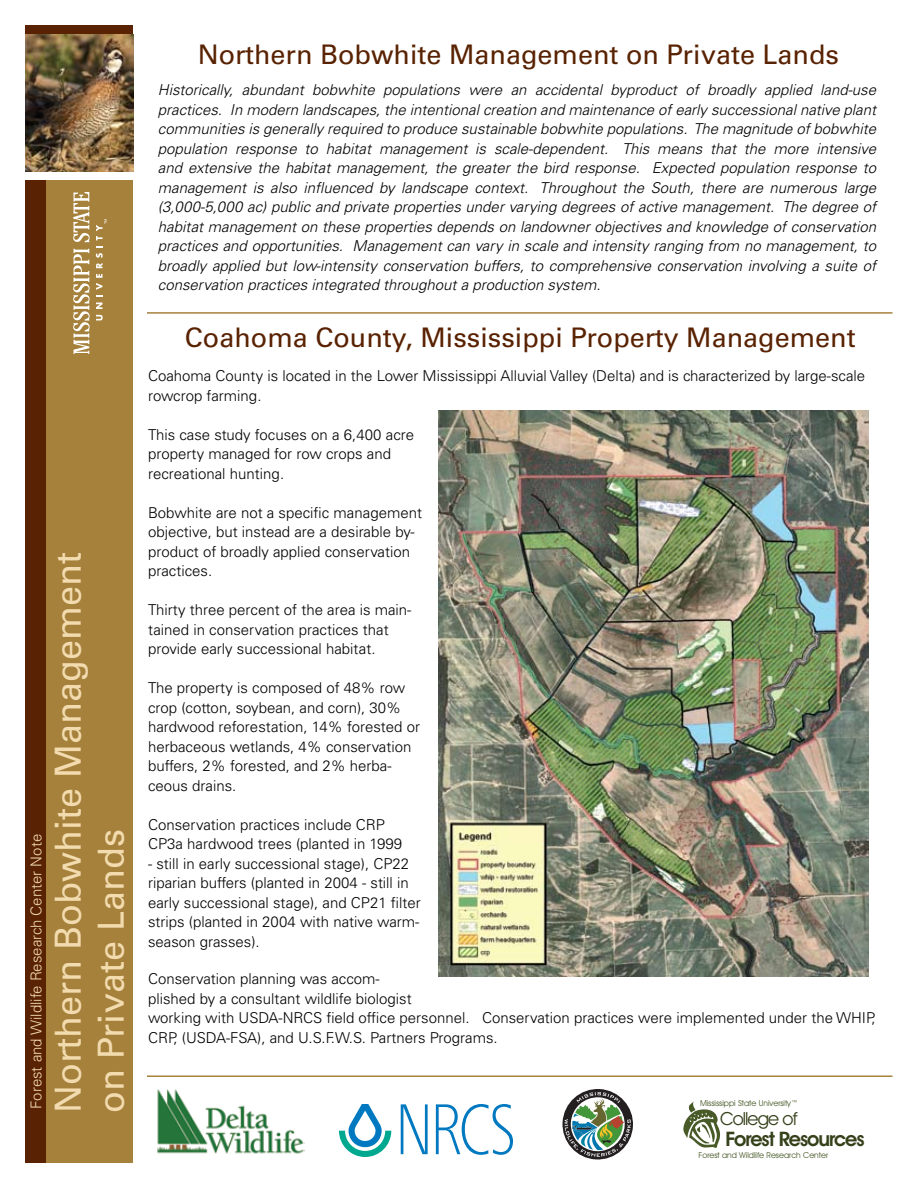
<style>
.page{position:relative;width:918px;height:1188px;background:#fff}
.page>*{position:absolute;margin:0;border:0;box-sizing:border-box;transform-origin:0 0}
.t1{font:36px/43.2px "Univers LT Std";color:#f2dbae}
.t2{font:27px "Univers LT Std";color:#592202}
.t3{font:600 20.1px "Avant Garde IT Cby BT";letter-spacing:-.05em;color:#35411a}
.t4{font:18.15px "Avant Garde IT Cby BT";letter-spacing:-.05em;color:#35411a}
.t5{font:300 15px/19.5px "Univers LT Std";color:#000}
.t6{font:italic 300 15px/19.5px "Univers LT Std";color:#000;text-align:justify}
.t7{font:300 15px "Univers LT Std";color:#f2dbae}
.t8{font:8.25px "Avant Garde IT Cby BT";color:#485a28}
</style>
<div class="page">
<svg style="left:683px;top:1101px;width:37px;height:47px"></svg>
<div style="left:26px;top:180px;width:108px;height:982px;background:#a6813c"></div>
<img style="left:26px;top:35px;width:108px;height:136px">
<div style="left:26px;top:26px;width:108px;height:8px;background:#592202"></div>
<div style="left:26px;top:180px;width:20px;height:982px;background:#592202"></div>
<svg style="left:73px;top:249px;width:17px;height:105px"></svg>
<svg style="left:73px;top:192px;width:17px;height:50px"></svg>
<svg style="left:96px;top:315px;width:7px;height:5px"></svg>
<svg style="left:96px;top:303px;width:6px;height:6px"></svg>
<svg style="left:96px;top:274px;width:6px;height:23px"></svg>
<svg style="left:96px;top:246px;width:7px;height:22px"></svg>
<svg style="left:96px;top:219px;width:11px;height:21px"></svg>
<img style="left:439px;top:411px;width:430px;height:565px">
<img style="left:157px;top:1089px;width:148px;height:65px">
<svg style="left:562px;top:1089px;width:71px;height:71px"></svg>
<hr style="left:147px;top:1076px;width:745px;height:1px;background:#a6813c">
<hr style="left:147px;top:312px;width:745px;height:2px;background:#a6813c">
<svg style="left:339px;top:1104px;width:52px;height:53px"></svg>
<svg style="left:401px;top:1104px;width:27px;height:50px"></svg>
<svg style="left:436px;top:1104px;width:77px;height:51px"></svg>
<p class="t7" style="left:27px;top:1108px;width:276px;rotate:-90deg">Forest and Wildlife Research Center Note</p>
<h1 class="t1" style="left:47px;top:1113px;width:563px;rotate:-90deg">Northern Bobwhite Management on Private Lands</h1>
<h2 class="t2" style="left:198px;top:39px;width:643px">Northern Bobwhite Management on Private Lands</h2>
<p class="t6" style="left:158px;top:80px;width:720px">Historically, abundant bobwhite populations were an accidental byproduct of broadly applied land-use practices. In modern landscapes, the intentional creation and maintenance of early successional native plant communities is generally required to produce sustainable bobwhite populations. The magnitude of bobwhite population response to habitat management is scale-dependent. This means that the more intensive and extensive the habitat management, the greater the bird response. Expected population response to management is also influenced by landscape context. Throughout the South, there are numerous large (3,000-5,000 ac) public and private properties under varying degrees of active management. The degree of habitat management on these properties depends on landowner objectives and knowledge of conservation practices and opportunities. Management can vary in scale and intensity ranging from no management, to broadly applied but low-intensity conservation buffers, to comprehensive conservation involving a suite of conservation practices integrated throughout a production system.</p>
<h2 class="t2" style="left:185px;top:321px;width:672px">Coahoma County, Mississippi Property Management</h2>
<p class="t5" style="left:148px;top:366px;width:719px">Coahoma County is located in the Lower Mississippi Alluvial Valley (Delta) and is characterized by large-scale rowcrop farming.</p>
<p class="t5" style="left:148px;top:425px;width:268px">This case study focuses on a 6,400 acre property managed for row crops and recreational hunting.</p>
<p class="t5" style="left:148px;top:503px;width:275px">Bobwhite are not a specific management objective, but instead are a desirable by&shy;product of broadly applied conservation practices.</p>
<p class="t5" style="left:148px;top:600px;width:265px">Thirty three percent of the area is main&shy;tained in conservation practices that provide early successional habitat.</p>
<p class="t5" style="left:148px;top:678px;width:274px">The property is composed of 48% row crop (cotton, soybean, and corn), 30% hardwood reforestation, 14% forested or herbaceous wetlands, 4% conservation buffers, 2% forested, and 2% herba&shy;ceous drains.</p>
<p class="t5" style="left:148px;top:815px;width:256px">Conservation practices include CRP<br>CP3a hardwood trees (planted in 1999</p>
<p class="t5" style="left:148px;top:854px;width:274px">- still in early successional stage), CP22 riparian buffers (planted in 2004 - still in early successional stage), and CP21 filter strips (planted in 2004 with native warm&shy;season grasses).</p>
<p class="t5" style="left:148px;top:969px;width:729px">Conservation planning was accom-<br>plished by a consultant wildlife biologist<br>working with USDA-NRCS field office personnel. Conservation practices were implemented under the WHIP, CRP, (USDA-FSA), and U.S.F.W.S. Partners Programs.</p>
<p class="t8" style="left:700px;top:1098px;width:99px">Mississippi State University™</p>
<p class="t4" style="left:720px;top:1108px;width:79px">College of</p>
<p class="t8" style="left:699px;top:1150px;width:131px">Forest and Wildlife Research Center</p>
<h3 class="t3" style="left:726px;top:1127px;width:141px">Forest Resources</h3>
</div>
